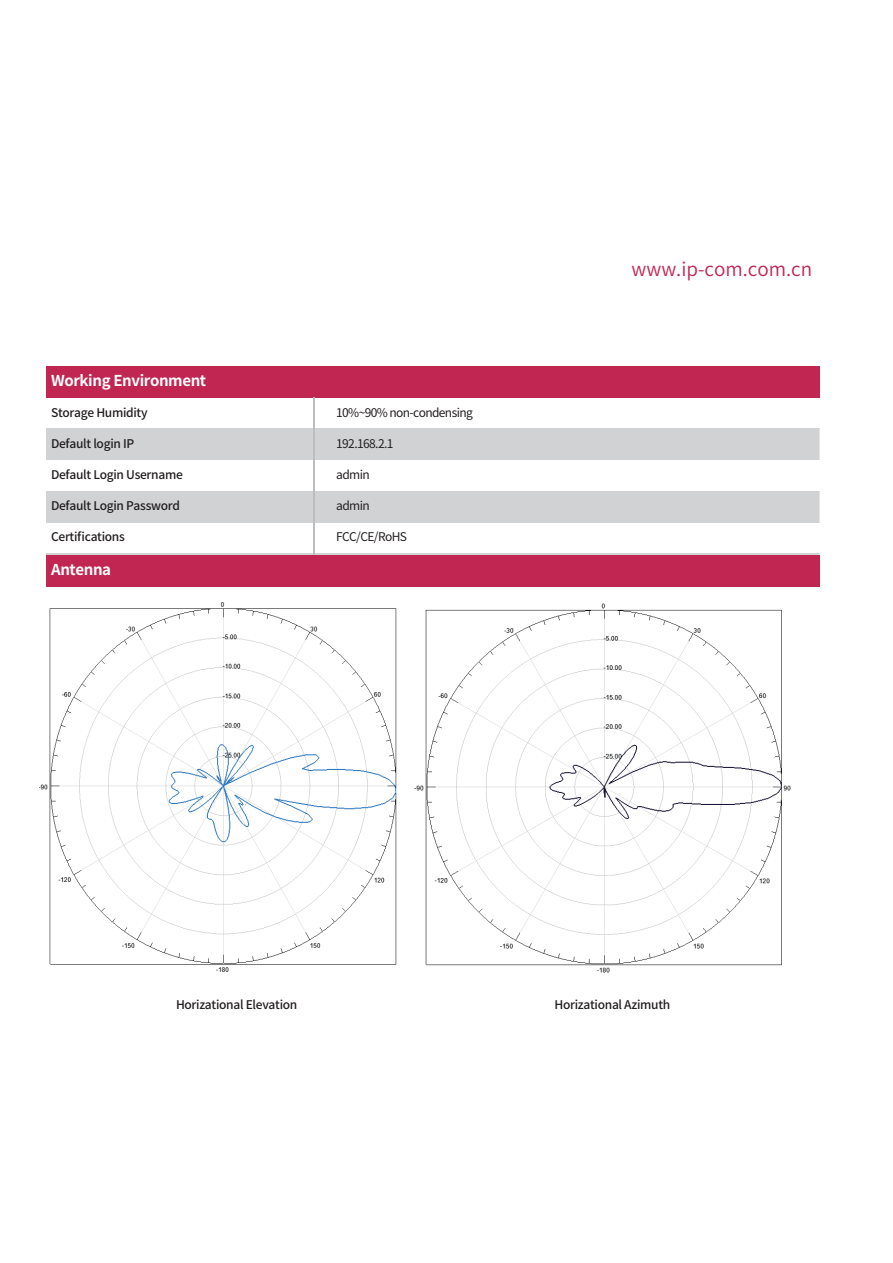
<style>
.page{position:relative;width:893px;height:1263px;background:#fff}
.page>*{position:absolute;margin:0;border:0;box-sizing:border-box;transform-origin:0 0}
.t1{font:18.9px "Source Han Sans CN";color:#c12652}
.t2{font:700 15px "Source Han Sans CN";letter-spacing:-.025em;color:#fff}
.t3{font:500 12px "Source Han Sans CN";letter-spacing:-.025em;color:#231f20}
.t4{font:12px "Source Han Sans CN";letter-spacing:-.05em;color:#231f20}
</style>
<div class="page">
<div style="left:46px;top:429px;width:774px;height:31px;background:#d1d2d4"></div>
<div style="left:46px;top:491px;width:774px;height:31px;background:#d1d2d4"></div>
<hr style="left:46px;top:553px;width:774px;height:3px;background:#d1d2d4">
<div style="left:46px;top:366px;width:774px;height:31px;background:#c12652"></div>
<hr style="left:313px;top:398px;width:1px;height:174px;background:#bcbdc0">
<div style="left:46px;top:555px;width:774px;height:31px;background:#c12652"></div>
<img style="left:40px;top:602px;width:357px;height:370px">
<img style="left:414px;top:603px;width:377px;height:370px">
<p class="t2" style="left:51px;top:372px;width:157px">Working Environment</p>
<p class="t3" style="left:51px;top:406px;width:98px">Storage Humidity</p>
<p class="t3" style="left:51px;top:437px;width:85px">Default login IP</p>
<p class="t3" style="left:51px;top:468px;width:133px">Default Login Username</p>
<p class="t3" style="left:51px;top:499px;width:130px">Default Login Password</p>
<p class="t3" style="left:51px;top:530px;width:75px">Certifications</p>
<p class="t2" style="left:51px;top:561px;width:62px">Antenna</p>
<p class="t4" style="left:336px;top:406px;width:138px">10%~90% non-condensing</p>
<p class="t4" style="left:336px;top:437px;width:59px">192.168.2.1</p>
<p class="t4" style="left:336px;top:468px;width:35px">admin</p>
<p class="t4" style="left:336px;top:499px;width:35px">admin</p>
<p class="t4" style="left:336px;top:530px;width:72px">FCC/CE/RoHS</p>
<h1 class="t1" style="left:631px;top:258px;width:182px">www.ip-com.com.cn</h1>
<p class="t3" style="left:176px;top:997px;width:123px">Horizational Elevation</p>
<p class="t3" style="left:555px;top:997px;width:117px">Horizational Azimuth</p>
</div>
